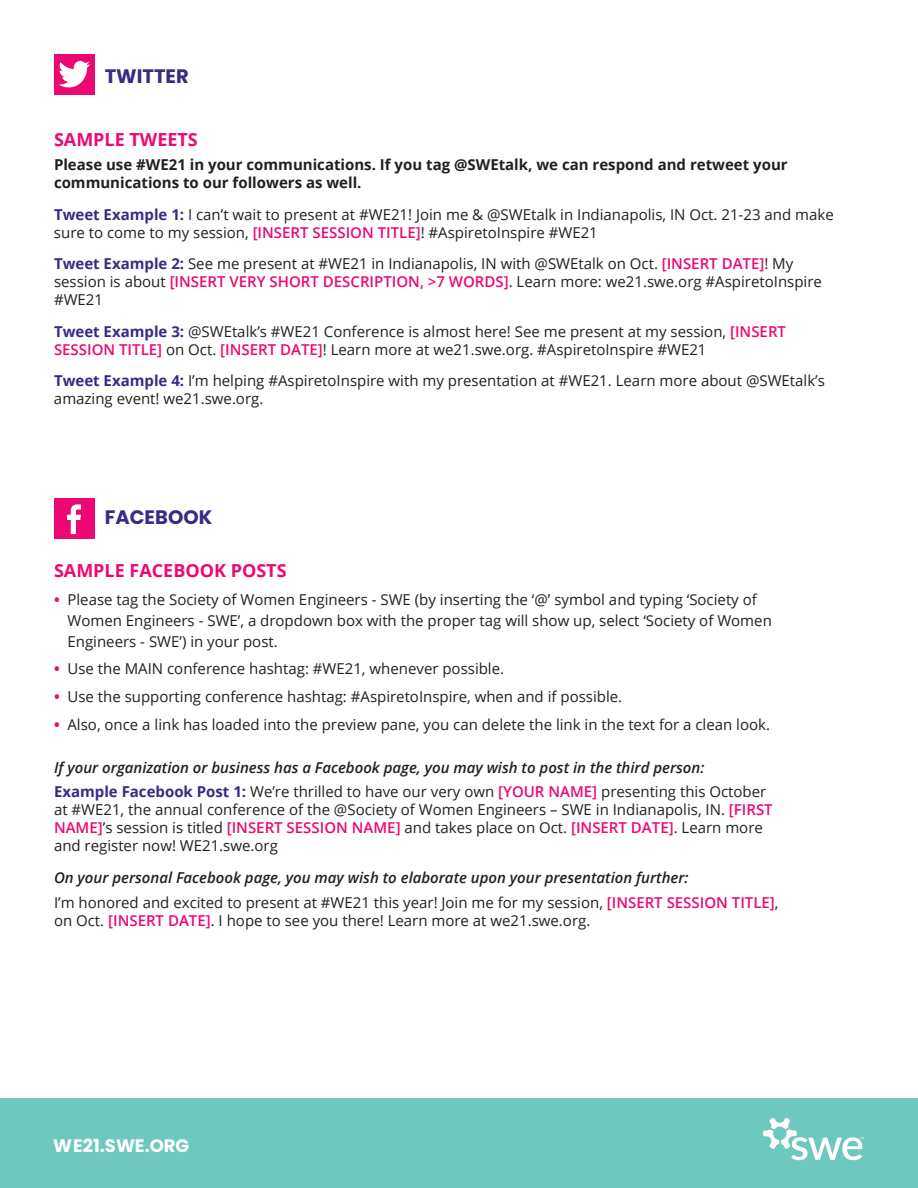
<style>
.page{position:relative;width:918px;height:1188px;background:#fff}
.page>*{position:absolute;margin:0;border:0;box-sizing:border-box;transform-origin:0 0}
.t1{font:700 19.5px "Poppins";color:#382a85}
.t2{font:700 18px "Open Sans";color:#ec0974}
.t3{font:700 18px "Poppins";color:#fff}
.t4{font:15px/18px "Open Sans";color:#221f1f}
.t5{font:italic 600 15px/24.8px "Open Sans";color:#221f1f}
.t6{font:700 15px/18px "Open Sans";color:#221f1f}
.s1{font-weight:700;color:#382a85}
.s2{font-weight:600;color:#ec0974}
.s3{font-weight:700;color:#ec0974}
.s4{font-weight:700;font-style:normal;color:#382a85}
.s5{font-weight:400;font-style:normal}
.s6{font-style:normal;color:#ec0974}
</style>
<div class="page">
<div style="left:0;top:1098px;width:918px;height:90px;background:#6fc8bd"></div>
<svg style="left:763px;top:1118px;width:101px;height:42px"></svg>
<div style="left:54px;top:54px;width:41px;height:40px;background:#ec0873"></div>
<svg style="left:59px;top:61px;width:31px;height:26px"></svg>
<div style="left:54px;top:498px;width:41px;height:41px;background:#ec0873"></div>
<svg style="left:67px;top:504px;width:14px;height:30px"></svg>
<h1 class="t1" style="left:105px;top:65px;width:86px">TWITTER</h1>
<p class="t2" style="left:54px;top:132px;width:145px">SAMPLE TWEETS</p>
<p class="t6" style="left:54px;top:157px;width:735px">Please use #WE21 in your communications. If you tag @SWEtalk, we can respond and retweet your communications to our followers as well.</p>
<p class="t4" style="left:54px;top:207px;width:781px"><span class="s1">Tweet Example 1:</span> I can’t wait to present at #WE21! Join me &amp; @SWEtalk in Indianapolis, IN Oct. 21-23 and make sure to come to my session, <span class="s2">[INSERT SESSION TITLE]</span>! #AspiretoInspire #WE21</p>
<p class="t4" style="left:54px;top:256px;width:769px"><span class="s1">Tweet Example 2:</span> See me present at #WE21 in Indianapolis, IN with @SWEtalk on Oct. <span class="s2">[INSERT DATE]</span>! My session is about <span class="s2">[INSERT VERY SHORT DESCRIPTION, &gt;7 WORDS]</span>. Learn more: we21.swe.org #AspiretoInspire #WE21</p>
<p class="t4" style="left:54px;top:324px;width:734px"><span class="s1">Tweet Example 3:</span> @SWEtalk’s #WE21 Conference is almost here! See me present at my session, <span class="s2">[INSERT<br>SESSION TITLE]</span> on Oct. <span class="s2">[INSERT DATE]</span>! Learn more at we21.swe.org. #AspiretoInspire #WE21</p>
<p class="t4" style="left:54px;top:373px;width:772px"><span class="s1">Tweet Example 4:</span> I’m helping #AspiretoInspire with my presentation at #WE21. Learn more about @SWEtalk’s amazing event! we21.swe.org.</p>
<h1 class="t1" style="left:105px;top:505px;width:109px">FACEBOOK</h1>
<p class="t2" style="left:54px;top:563px;width:234px">SAMPLE FACEBOOK POSTS</p>
<p class="t4" style="left:68px;top:590px;width:706px;line-height:21px;text-indent:-14px"><span class="s3">•</span> Please tag the Society of Women Engineers - SWE (by inserting the ‘@’ symbol and typing ‘Society of<br>Women Engineers - SWE’, a dropdown box with the proper tag will show up, select ‘Society of Women<br>Engineers - SWE’) in your post.</p>
<p class="t4" style="left:54px;top:660px;width:452px"><span class="s3">•</span> Use the MAIN conference hashtag: #WE21, whenever possible.</p>
<p class="t4" style="left:54px;top:687px;width:570px"><span class="s3">•</span> Use the supporting conference hashtag: #AspiretoInspire, when and if possible.</p>
<p class="t4" style="left:54px;top:717px;width:718px"><span class="s3">•</span> Also, once a link has loaded into the preview pane, you can delete the link in the text for a clean look.</p>
<p class="t5" style="left:54px;top:756px;width:714px">If your organization or business has a Facebook page, you may wish to post in the third person:<br><span class="s4">Example Facebook Post 1:</span> <span class="s5">We’re thrilled to have our very own</span> <span class="s6">[YOUR NAME]</span> <span class="s5">presenting this October</span></p>
<p class="t4" style="left:54px;top:802px;width:720px">at #WE21, the annual conference of the @Society of Women Engineers – SWE in Indianapolis, IN. <span class="s2">[FIRST<br>NAME]</span>’s session is titled <span class="s2">[INSERT SESSION NAME]</span> and takes place on Oct. <span class="s2">[INSERT DATE]</span>. Learn more and register now! WE21.swe.org</p>
<p class="t5" style="left:54px;top:867px;width:726px">On your personal Facebook page, you may wish to elaborate upon your presentation further:<br><span class="s5">I’m honored and excited to present at #WE21 this year! Join me for my session,</span> <span class="s6">[INSERT SESSION TITLE]</span><span class="s5">,</span></p>
<p class="t4" style="left:54px;top:913px;width:538px">on Oct. <span class="s2">[INSERT DATE]</span>. I hope to see you there! Learn more at we21.swe.org.</p>
<p class="t3" style="left:53px;top:1135px;width:138px">WE21.SWE.ORG</p>
</div>
